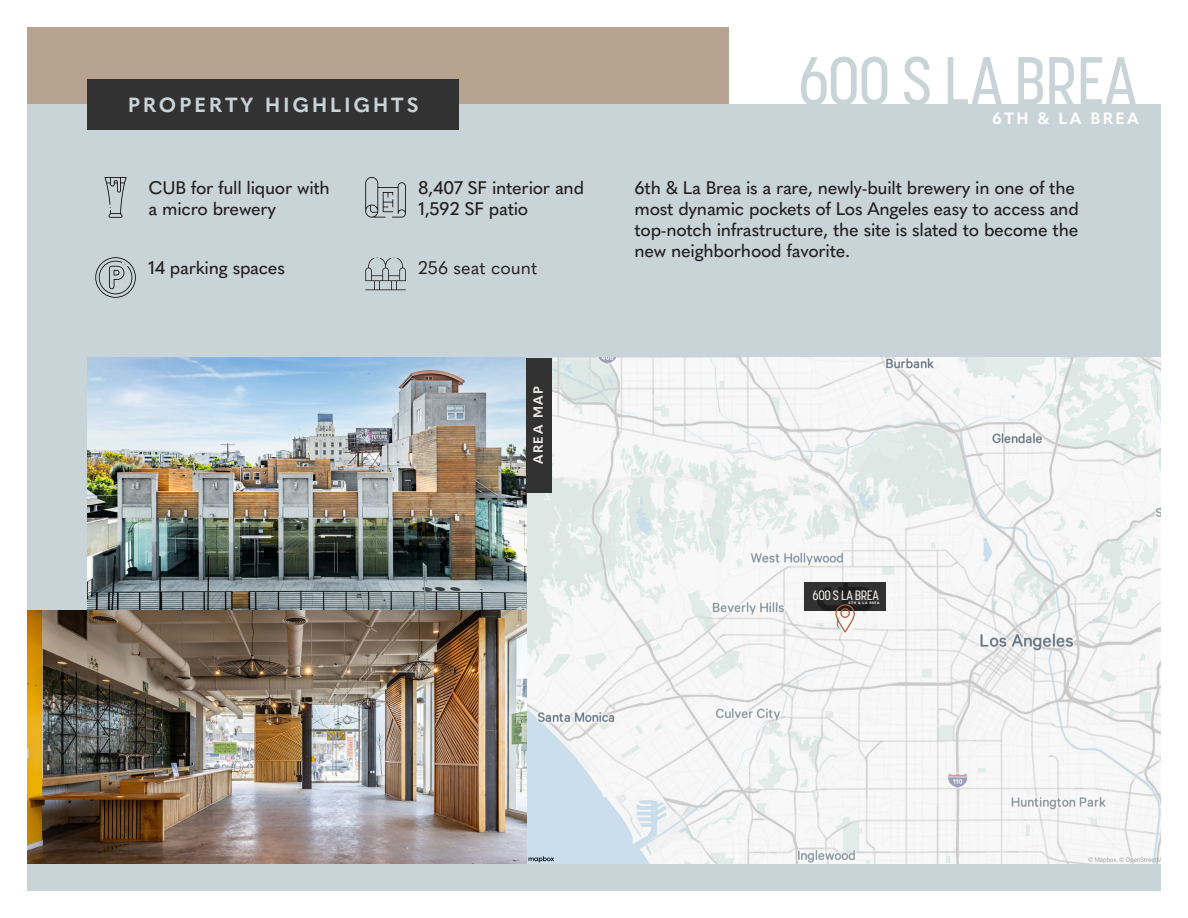
<style>
.page{position:relative;width:1188px;height:918px;background:#fff}
.page>*{position:absolute;margin:0;border:0;box-sizing:border-box;transform-origin:0 0}
.t1{font:500 67.5px "Korolev Condensed";letter-spacing:-.01em;color:#c9d4d8}
.t2{font:600 67.05px "Mohave";color:#323233}
.t3{font:700 20.25px "Quasimoda";letter-spacing:.15em;color:#c9d4d8}
.t4{font:500 18px/21px "Quasimoda";letter-spacing:-.015em;color:#231f20}
.t5{font:18px "Quasimoda";color:#231f20}
.t6{font:700 16.2px "Quasimoda";letter-spacing:.14em;color:#fff}
.t7{font:500 13.5px "Korolev Condensed";letter-spacing:-.03em;color:#ece9e4}
.t8{font:700 13.2px "Quasimoda";letter-spacing:.11em;color:#ece9e4}
.t9{font:700 3.45px "Quasimoda";letter-spacing:.14em;color:#fff}
</style>
<div class="page">
<div style="left:27px;top:27px;width:702px;height:432px;background:#b7a38f"></div>
<div style="left:27px;top:105px;width:1134px;height:786px;background:#c9d4d8"></div>
<img style="left:526px;top:358px;width:635px;height:506px">
<img style="left:88px;top:358px;width:438px;height:253px">
<img style="left:27px;top:611px;width:499px;height:253px">
<svg style="left:105px;top:177px;width:22px;height:41px"></svg>
<svg style="left:365px;top:177px;width:41px;height:41px"></svg>
<svg style="left:95px;top:257px;width:41px;height:41px"></svg>
<svg style="left:365px;top:257px;width:41px;height:33px"></svg>
<div style="left:88px;top:79px;width:371px;height:51px;background:#323233"></div>
<div style="left:526px;top:358px;width:26px;height:135px;background:#323233"></div>
<div style="left:805px;top:583px;width:81px;height:28px;background:#323233"></div>
<div style="left:838px;top:614px;width:18px;height:18px;background:#f8f8f8;border-radius:50%"></div>
<svg style="left:835px;top:604px;width:20px;height:28px"></svg>
<p class="t3" style="left:128px;top:89px;width:292px">PROPERTY HIGHLIGHTS</p>
<p class="t1" style="left:798px;top:41px;width:340px">600 S LA BREA</p>
<p class="t6" style="left:992px;top:105px;width:148px">6TH &amp; LA BREA</p>
<p class="t4" style="left:149px;top:176px;width:183px">CUB for full liquor with</p>
<p class="t4" style="left:149px;top:197px;width:129px">a micro brewery</p>
<p class="t4" style="left:419px;top:176px;width:167px">8,407 SF interior and<br>1,592 SF patio</p>
<p class="t4" style="left:635px;top:176px;width:446px">6th &amp; La Brea is a rare, newly-built brewery in one of the most dynamic pockets of Los Angeles easy to access and top-notch infrastructure, the site is slated to become the new neighborhood favorite.</p>
<p class="t4" style="left:149px;top:256px;width:138px">14 parking spaces</p>
<p class="t5" style="left:419px;top:254px;width:120px">256 seat count</p>
<p class="t8" style="left:528px;top:464px;width:80px;rotate:-90deg">AREA MAP</p>
<h2 class="t2" style="left:805px;top:615px;width:37px;rotate:-90deg">&amp;</h2>
<p class="t7" style="left:813px;top:587px;width:68px">600 S LA BREA</p>
<p class="t9" style="left:849px;top:600px;width:32px">6TH &amp; LA BREA</p>
</div>
